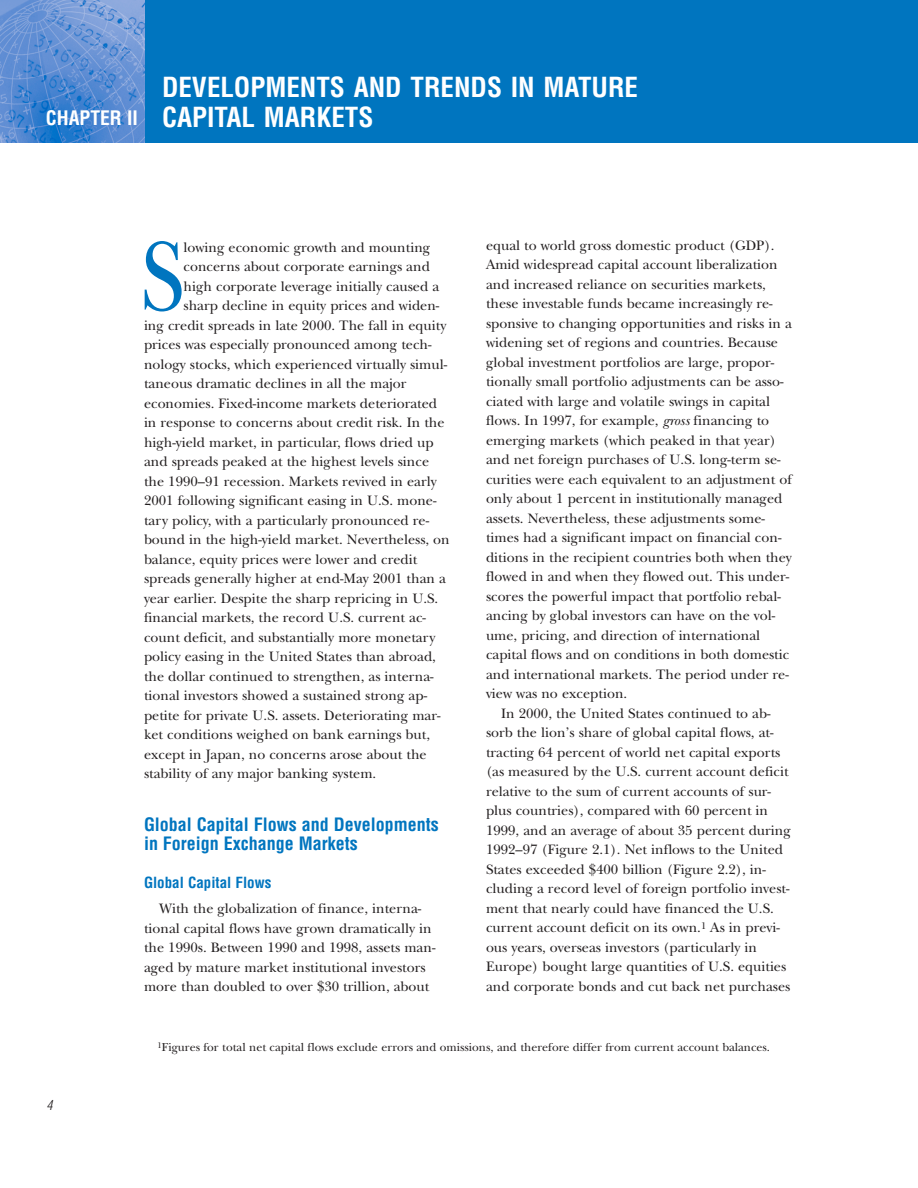
<style>
.page{position:relative;width:918px;height:1188px;background:#fff}
.page>*{position:absolute;margin:0;border:0;box-sizing:border-box;transform-origin:0 0}
.t1{font:102.9px "New Baskerville";color:#0075bf;scale:.8 1}
.t2{font:700 condensed 27px/30px "Helvetica";color:#fff}
.t3{font:700 condensed 19.5px "Helvetica";color:#fff}
.t4{font:700 condensed 18px/19.5px "Helvetica";color:#0075bf}
.t5{font:700 condensed 15px "Helvetica";color:#0075bf}
.t6{font:14.25px/19.5px "New Baskerville";color:#231f20}
.t7{font:italic 300 condensed 13.5px "Helvetica";color:#231f20}
.t8{font:12px "New Baskerville";color:#231f20}
.s1{font-style:italic}
</style>
<div class="page">
<div style="left:144px;top:0;width:774px;height:142px;background:#0075bf"></div>
<img style="left:0;top:0;width:144px;height:142px">
<h3 class="t3" style="left:46px;top:111px;width:94px">CHAPTER II</h3>
<h2 class="t2" style="left:162px;top:74px;width:478px">DEVELOPMENTS AND TRENDS IN MATURE<br>CAPITAL MARKETS</h2>
<h1 class="t1" style="left:141px;top:240px;width:55px">S</h1>
<p class="t6" style="left:184px;top:239px;width:248px">lowing economic growth and mounting</p>
<p class="t6" style="left:184px;top:259px;width:248px">concerns about corporate earnings and</p>
<p class="t6" style="left:184px;top:278px;width:257px">high corporate leverage initially caused a</p>
<p class="t6" style="left:184px;top:298px;width:257px">sharp decline in equity prices and widen-</p>
<p class="t6" style="left:144px;top:317px;width:304px">ing credit spreads in late 2000. The fall in equity</p>
<p class="t6" style="left:144px;top:337px;width:289px">prices was especially pronounced among tech-</p>
<p class="t6" style="left:144px;top:356px;width:305px">nology stocks, which experienced virtually simul-</p>
<p class="t6" style="left:144px;top:376px;width:264px">taneous dramatic declines in all the major</p>
<p class="t6" style="left:144px;top:395px;width:295px">economies. Fixed-income markets deteriorated</p>
<p class="t6" style="left:144px;top:415px;width:302px">in response to concerns about credit risk. In the</p>
<p class="t6" style="left:144px;top:434px;width:291px">high-yield market, in particular, flows dried up</p>
<p class="t6" style="left:144px;top:454px;width:287px">and spreads peaked at the highest levels since</p>
<p class="t6" style="left:144px;top:473px;width:294px">the 1990–91 recession. Markets revived in early</p>
<p class="t6" style="left:144px;top:493px;width:294px">2001 following significant easing in U.S. mone-</p>
<p class="t6" style="left:144px;top:512px;width:287px">tary policy, with a particularly pronounced re-</p>
<p class="t6" style="left:144px;top:532px;width:307px">bound in the high-yield market. Nevertheless, on</p>
<p class="t6" style="left:144px;top:551px;width:275px">balance, equity prices were lower and credit</p>
<p class="t6" style="left:144px;top:571px;width:304px">spreads generally higher at end-May 2001 than a</p>
<p class="t6" style="left:144px;top:590px;width:296px">year earlier. Despite the sharp repricing in U.S.</p>
<p class="t6" style="left:144px;top:610px;width:284px">financial markets, the record U.S. current ac-</p>
<p class="t6" style="left:144px;top:629px;width:293px">count deficit, and substantially more monetary</p>
<p class="t6" style="left:144px;top:649px;width:294px">policy easing in the United States than abroad,</p>
<p class="t6" style="left:144px;top:668px;width:291px">the dollar continued to strengthen, as interna-</p>
<p class="t6" style="left:144px;top:688px;width:285px">tional investors showed a sustained strong ap-</p>
<p class="t6" style="left:144px;top:707px;width:298px">petite for private U.S. assets. Deteriorating mar-</p>
<p class="t6" style="left:144px;top:726px;width:288px">ket conditions weighed on bank earnings but,</p>
<p class="t6" style="left:144px;top:746px;width:284px">except in Japan, no concerns arose about the</p>
<p class="t6" style="left:144px;top:765px;width:234px">stability of any major banking system.</p>
<p class="t4" style="left:144px;top:816px;width:296px">Global Capital Flows and Developments in Foreign Exchange Markets</p>
<p class="t5" style="left:144px;top:876px;width:129px">Global Capital Flows</p>
<p class="t6" style="left:144px;top:901px;width:293px;text-indent:15px">With the globalization of finance, interna&shy;tional capital flows have grown dramatically in the 1990s. Between 1990 and 1998, assets man&shy;aged by mature market institutional investors more than doubled to over $30 trillion, about</p>
<p class="t6" style="left:486px;top:237px;width:290px">equal to world gross domestic product (GDP).</p>
<p class="t6" style="left:486px;top:257px;width:293px">Amid widespread capital account liberalization</p>
<p class="t6" style="left:486px;top:276px;width:281px">and increased reliance on securities markets,</p>
<p class="t6" style="left:486px;top:296px;width:288px">these investable funds became increasingly re-</p>
<p class="t6" style="left:486px;top:315px;width:307px">sponsive to changing opportunities and risks in a</p>
<p class="t6" style="left:486px;top:335px;width:293px">widening set of regions and countries. Because</p>
<p class="t6" style="left:486px;top:354px;width:290px">global investment portfolios are large, propor-</p>
<p class="t6" style="left:486px;top:374px;width:299px">tionally small portfolio adjustments can be asso-</p>
<p class="t6" style="left:486px;top:393px;width:286px">ciated with large and volatile swings in capital</p>
<p class="t6" style="left:486px;top:413px;width:285px">flows. In 1997, for example, <span class="s1">gross</span> financing to</p>
<p class="t6" style="left:486px;top:432px;width:292px">emerging markets (which peaked in that year)</p>
<p class="t6" style="left:486px;top:452px;width:296px">and net foreign purchases of U.S. long-term se-</p>
<p class="t6" style="left:486px;top:471px;width:307px">curities were each equivalent to an adjustment of</p>
<p class="t6" style="left:486px;top:491px;width:298px">only about 1 percent in institutionally managed</p>
<p class="t6" style="left:486px;top:510px;width:280px">assets. Nevertheless, these adjustments some-</p>
<p class="t6" style="left:486px;top:530px;width:297px">times had a significant impact on financial con-</p>
<p class="t6" style="left:486px;top:549px;width:307px">ditions in the recipient countries both when they</p>
<p class="t6" style="left:486px;top:569px;width:305px">flowed in and when they flowed out. This under-</p>
<p class="t6" style="left:486px;top:588px;width:296px">scores the powerful impact that portfolio rebal-</p>
<p class="t6" style="left:486px;top:608px;width:291px">ancing by global investors can have on the vol-</p>
<p class="t6" style="left:486px;top:627px;width:276px">ume, pricing, and direction of international</p>
<p class="t6" style="left:486px;top:647px;width:305px">capital flows and on conditions in both domestic</p>
<p class="t6" style="left:486px;top:666px;width:304px">and international markets. The period under re-</p>
<p class="t6" style="left:486px;top:686px;width:143px">view was no exception.</p>
<p class="t6" style="left:501px;top:705px;width:271px">In 2000, the United States continued to ab-</p>
<p class="t6" style="left:486px;top:725px;width:289px">sorb the lion’s share of global capital flows, at-</p>
<p class="t6" style="left:486px;top:744px;width:296px">tracting 64 percent of world net capital exports</p>
<p class="t6" style="left:486px;top:764px;width:304px">(as measured by the U.S. current account deficit</p>
<p class="t6" style="left:486px;top:783px;width:287px">relative to the sum of current accounts of sur-</p>
<p class="t6" style="left:486px;top:803px;width:284px">plus countries), compared with 60 percent in</p>
<p class="t6" style="left:486px;top:822px;width:306px">1999, and an average of about 35 percent during</p>
<p class="t6" style="left:486px;top:842px;width:299px">1992–97 (Figure 2.1). Net inflows to the United</p>
<p class="t6" style="left:486px;top:861px;width:281px">States exceeded $400 billion (Figure 2.2), in-</p>
<p class="t6" style="left:486px;top:881px;width:305px">cluding a record level of foreign portfolio invest-</p>
<p class="t6" style="left:486px;top:900px;width:289px">ment that nearly could have financed the U.S.</p>
<p class="t6" style="left:486px;top:920px;width:295px">current account deficit on its own.<sup>1</sup> As in previ-</p>
<p class="t6" style="left:486px;top:939px;width:272px">ous years, overseas investors (particularly in</p>
<p class="t6" style="left:486px;top:959px;width:302px">Europe) bought large quantities of U.S. equities</p>
<p class="t6" style="left:486px;top:978px;width:306px">and corporate bonds and cut back net purchases</p>
<p class="t7" style="left:47px;top:1100px;width:7px">4</p>
<p class="t8" style="left:158px;top:1042px;width:614px"><sup>1</sup>Figures for total net capital flows exclude errors and omissions, and therefore differ from current account balances.</p>
</div>
